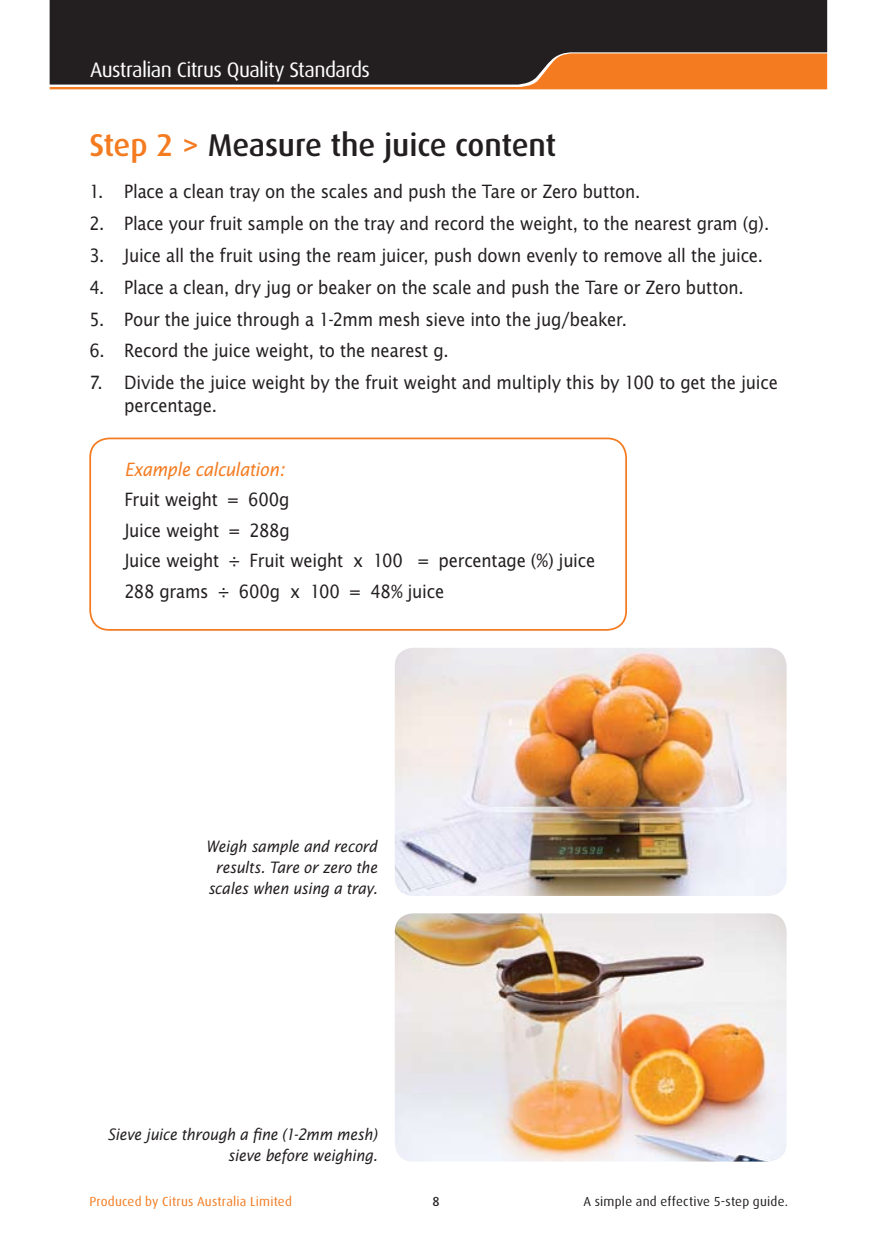
<style>
.page{position:relative;width:876px;height:1241px;background:#fff}
.page>*{position:absolute;margin:0;border:0;box-sizing:border-box;transform-origin:0 0}
.t1{font:500 31.5px "Dax";letter-spacing:-.005em;color:#231f20}
.t2{font:21px "Dax";letter-spacing:-.03em;color:#fff}
.t3{font:18.38px/30.4px "Lucida Sans";letter-spacing:-.015em;color:#231f20;scale:.9 1}
.t4{font:italic 18.38px "Lucida Sans";letter-spacing:-.02em;color:#f47b20;scale:.9 1}
.t5{font:italic 15.75px/21px "Lucida Sans";letter-spacing:-.015em;color:#231f20;text-align:right;scale:.9 1}
.t6{font:13.12px "Dax";letter-spacing:.015em;color:#f47b20}
.t7{font:13.12px "Dax";letter-spacing:.02em;color:#231f20}
.t8{font:500 13.12px "Dax";color:#231f20}
.s1{color:#f47b20}
</style>
<div class="page">
<div style="left:50px;top:0;width:777px;height:53px;background:#231f20"></div>
<svg style="left:50px;top:53px;width:777px;height:36px;background:#7f4e2b"></svg>
<img style="left:395px;top:648px;width:391px;height:247px">
<img style="left:395px;top:913px;width:391px;height:248px">
<div style="left:89px;top:437px;width:538px;height:193px;border:2px solid #f47b20;border-radius:19px"></div>
<p class="t2" style="left:90px;top:59px;width:281px">Australian Citrus Quality Standards</p>
<h1 class="t1" style="left:89px;top:127px;width:468px"><span class="s1">Step 2 &gt;</span> Measure the juice content</h1>
<p class="t3" style="left:89px;top:176px;width:614px">1. Place a clean tray on the scales and push the Tare or Zero button.</p>
<p class="t3" style="left:89px;top:208px;width:757px">2. Place your fruit sample on the tray and record the weight, to the nearest gram (g).</p>
<p class="t3" style="left:89px;top:240px;width:750px">3. Juice all the fruit using the ream juicer, push down evenly to remove all the juice.</p>
<p class="t3" style="left:89px;top:272px;width:728px">4. Place a clean, dry jug or beaker on the scale and push the Tare or Zero button.</p>
<p class="t3" style="left:89px;top:304px;width:599px">5. Pour the juice through a 1-2mm mesh sieve into the jug/beaker.</p>
<p class="t3" style="left:89px;top:336px;width:401px">6. Record the juice weight, to the nearest g.</p>
<p class="t3" style="left:124px;top:371px;width:728px;line-height:22.4px;text-indent:-35px">7. Divide the juice weight by the fruit weight and multiply this by 100 to get the juice percentage.</p>
<p class="t4" style="left:124px;top:458px;width:179px">Example calculation:</p>
<p class="t3" style="left:124px;top:484px;width:525px">Fruit weight = 600g<br>Juice weight = 288g<br>Juice weight ÷ Fruit weight x 100 = percentage (%) juice<br>288 grams ÷ 600g x 100 = 48% juice</p>
<p class="t5" style="left:206px;top:835px;width:192px">Weigh sample and record results. Tare or zero the scales when using a tray.</p>
<p class="t5" style="left:108px;top:1123px;width:301px">Sieve juice through a fine (1-2mm mesh) sieve before weighing.</p>
<p class="t6" style="left:89px;top:1194px;width:204px">Produced by Citrus Australia Limited</p>
<p class="t8" style="left:432px;top:1194px;width:9px">8</p>
<p class="t7" style="left:583px;top:1194px;width:206px">A simple and effective 5-step guide.</p>
</div>
